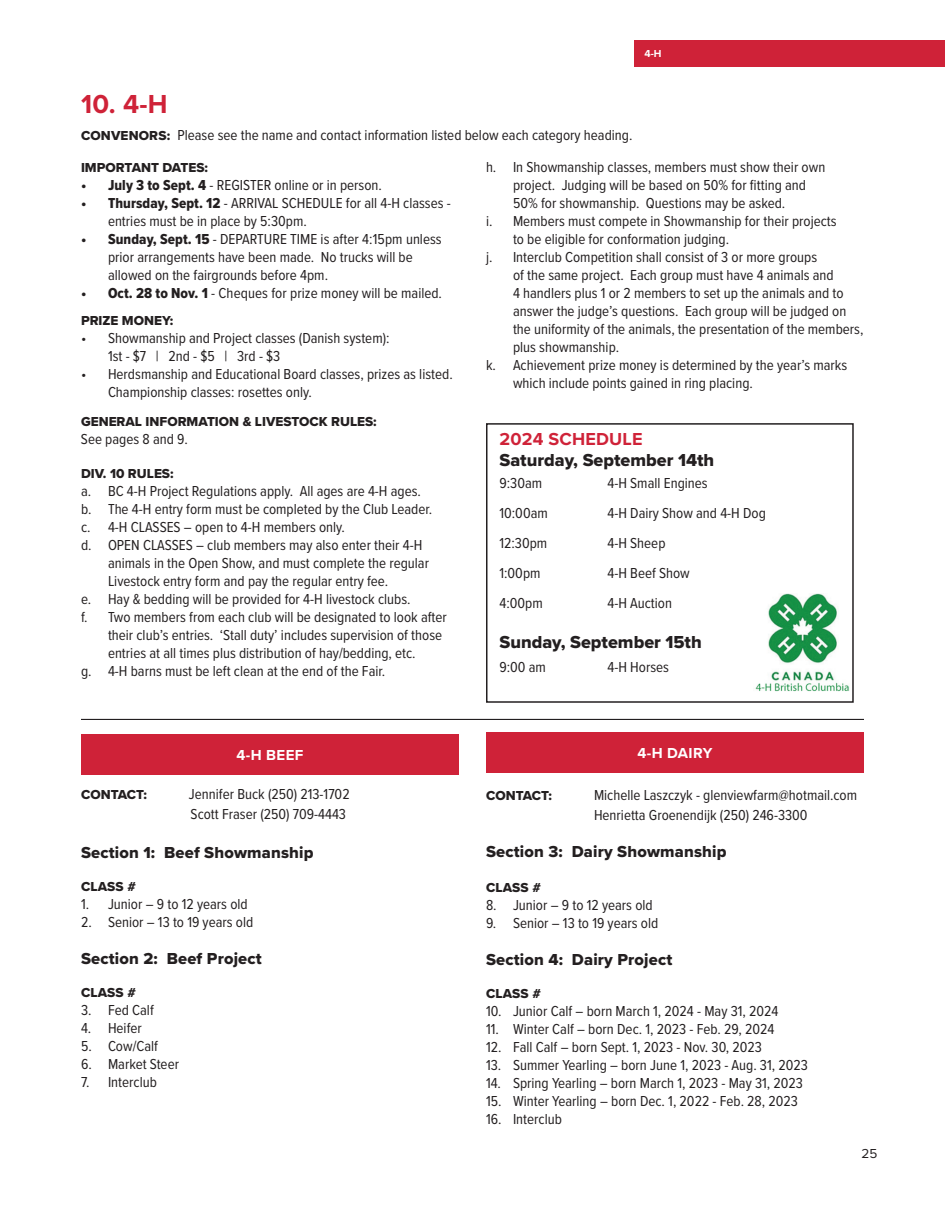
<style>
.page{position:relative;width:945px;height:1215px;background:#fff}
.page>*{position:absolute;margin:0;border:0;box-sizing:border-box;transform-origin:0 0}
.t1{font:700 27px "Proxima Nova";color:#cf2238}
.t2{font:18px "Proxima Nova Extrabld";color:#231f20}
.t3{font:700 18px "Proxima Nova";letter-spacing:.01em;color:#cf2238}
.t4{font:16.5px "Proxima Nova Extrabld";letter-spacing:.01em;color:#231f20}
.t5{font:15px/18px "Proxima Nova Cond";color:#231f20}
.t6{font:700 15px "Proxima Nova";letter-spacing:.025em;color:#fff}
.t7{font:13.5px "Proxima Nova Extrabld";color:#231f20}
.t8{font:13.5px "Proxima Nova";color:#231f20}
.t9{font:700 10.5px "Proxima Nova";color:#fff}
.s1{font-family:"Proxima Nova Extrabld";font-size:13.5px}
.s2{font-family:"Proxima Nova Cond Extrabld"}
</style>
<div class="page">
<hr style="left:81px;top:719px;width:783px;height:1px;background:#231f20">
<div style="left:81px;top:734px;width:378px;height:41px;background:#cf2238"></div>
<img style="left:755px;top:594px;width:94px;height:97px">
<div style="left:486px;top:732px;width:378px;height:40px;background:#cf2238"></div>
<div style="left:486px;top:423px;width:368px;height:280px;border:2px solid #231f20"></div>
<div style="left:634px;top:40px;width:311px;height:28px;background:#cf2238"></div>
<p class="t9" style="left:645px;top:46px;width:19px">4-H</p>
<h1 class="t1" style="left:81px;top:83px;width:88px">10. 4-H</h1>
<p class="t5" style="left:81px;top:125px;width:553px"><span class="s1">CONVENORS:</span> Please see the name and contact information listed below each category heading.</p>
<p class="t7" style="left:81px;top:158px;width:129px">IMPORTANT DATES:</p>
<p class="t5" style="left:81px;top:176px;width:302px"><span class="s2">• July 3 to Sept. 4</span> - REGISTER online or in person.</p>
<p class="t5" style="left:108px;top:194px;width:344px;text-indent:-27px"><span class="s2">• Thursday, Sept. 12</span> - ARRIVAL SCHEDULE for all 4-H classes - entries must be in place by 5:30pm.</p>
<p class="t5" style="left:108px;top:230px;width:335px;text-indent:-27px"><span class="s2">• Sunday, Sept. 15</span> - DEPARTURE TIME is after 4:15pm unless prior arrangements have been made. No trucks will be allowed on the fairgrounds before 4pm.</p>
<p class="t5" style="left:81px;top:284px;width:363px"><span class="s2">• Oct. 28 to Nov. 1</span> - Cheques for prize money will be mailed.</p>
<p class="t7" style="left:81px;top:311px;width:94px">PRIZE MONEY:</p>
<p class="t5" style="left:108px;top:329px;width:283px;text-indent:-27px">• Showmanship and Project classes (Danish system):<br>1st - $7 | 2nd - $5 | 3rd - $3</p>
<p class="t5" style="left:108px;top:365px;width:346px;text-indent:-27px">• Herdsmanship and Educational Board classes, prizes as listed.<br>Championship classes: rosettes only.</p>
<p class="t7" style="left:81px;top:411px;width:297px">GENERAL INFORMATION &amp; LIVESTOCK RULES:</p>
<p class="t5" style="left:81px;top:429px;width:109px">See pages 8 and 9.</p>
<p class="t7" style="left:81px;top:463px;width:94px">DIV. 10 RULES:</p>
<p class="t5" style="left:81px;top:481px;width:342px">a. BC 4-H Project Regulations apply. All ages are 4-H ages.</p>
<p class="t5" style="left:81px;top:499px;width:353px">b. The 4-H entry form must be completed by the Club Leader.</p>
<p class="t5" style="left:81px;top:517px;width:266px">c. 4-H CLASSES – open to 4-H members only.</p>
<p class="t5" style="left:81px;top:535px;width:343px">d. OPEN CLASSES – club members may also enter their 4-H</p>
<p class="t5" style="left:108px;top:553px;width:323px">animals in the Open Show, and must complete the regular</p>
<p class="t5" style="left:108px;top:571px;width:282px">Livestock entry form and pay the regular entry fee.</p>
<p class="t5" style="left:81px;top:589px;width:331px">e. Hay &amp; bedding will be provided for 4-H livestock clubs.</p>
<p class="t5" style="left:81px;top:607px;width:367px">f. Two members from each club will be designated to look after</p>
<p class="t5" style="left:108px;top:625px;width:336px">their club’s entries. ‘Stall duty’ includes supervision of those</p>
<p class="t5" style="left:108px;top:643px;width:309px">entries at all times plus distribution of hay/bedding, etc.</p>
<p class="t5" style="left:81px;top:661px;width:306px">g. 4-H barns must be left clean at the end of the Fair.</p>
<p class="t6" style="left:237px;top:744px;width:68px">4-H BEEF</p>
<p class="t7" style="left:81px;top:785px;width:67px">CONTACT:</p>
<p class="t5" style="left:189px;top:784px;width:162px;line-height:19.5px">Jennifer Buck (250) 213-1702<br>Scott Fraser (250) 709-4443</p>
<p class="t4" style="left:81px;top:840px;width:234px">Section 1: Beef Showmanship</p>
<p class="t7" style="left:81px;top:876px;width:56px">CLASS #</p>
<p class="t5" style="left:81px;top:894px;width:168px">1. Junior – 9 to 12 years old</p>
<p class="t5" style="left:81px;top:912px;width:174px">2. Senior – 13 to 19 years old</p>
<p class="t4" style="left:81px;top:947px;width:182px">Section 2: Beef Project</p>
<p class="t7" style="left:81px;top:982px;width:56px">CLASS #</p>
<p class="t5" style="left:81px;top:1000px;width:74px">3. Fed Calf</p>
<p class="t5" style="left:81px;top:1018px;width:62px">4. Heifer</p>
<p class="t5" style="left:81px;top:1036px;width:79px">5. Cow/Calf</p>
<p class="t5" style="left:81px;top:1054px;width:100px">6. Market Steer</p>
<p class="t5" style="left:81px;top:1072px;width:77px">7. Interclub</p>
<p class="t5" style="left:486px;top:158px;width:341px">h. In Showmanship classes, members must show their own</p>
<p class="t5" style="left:513px;top:176px;width:295px">project. Judging will be based on 50% for fitting and</p>
<p class="t5" style="left:513px;top:194px;width:274px">50% for showmanship. Questions may be asked.</p>
<p class="t5" style="left:486px;top:212px;width:352px">i. Members must compete in Showmanship for their projects</p>
<p class="t5" style="left:513px;top:230px;width:218px">to be eligible for conformation judging.</p>
<p class="t5" style="left:486px;top:248px;width:333px">j. Interclub Competition shall consist of 3 or more groups</p>
<p class="t5" style="left:513px;top:266px;width:322px">of the same project. Each group must have 4 animals and</p>
<p class="t5" style="left:513px;top:284px;width:332px">4 handlers plus 1 or 2 members to set up the animals and to</p>
<p class="t5" style="left:513px;top:302px;width:335px">answer the judge’s questions. Each group will be judged on</p>
<p class="t5" style="left:513px;top:320px;width:352px">the uniformity of the animals, the presentation of the members,</p>
<p class="t5" style="left:513px;top:338px;width:108px">plus showmanship.</p>
<p class="t5" style="left:486px;top:356px;width:363px">k. Achievement prize money is determined by the year’s marks</p>
<p class="t5" style="left:513px;top:374px;width:241px">which include points gained in ring placing.</p>
<p class="t3" style="left:500px;top:425px;width:145px">2024 SCHEDULE</p>
<p class="t2" style="left:500px;top:447px;width:216px">Saturday, September 14th</p>
<p class="t5" style="left:500px;top:473px;width:44px">9:30am</p>
<p class="t5" style="left:608px;top:473px;width:102px">4-H Small Engines</p>
<p class="t5" style="left:500px;top:503px;width:50px">10:00am</p>
<p class="t5" style="left:608px;top:503px;width:160px">4-H Dairy Show and 4-H Dog</p>
<p class="t5" style="left:500px;top:533px;width:49px">12:30pm</p>
<p class="t5" style="left:608px;top:533px;width:60px">4-H Sheep</p>
<p class="t5" style="left:500px;top:563px;width:43px">1:00pm</p>
<p class="t5" style="left:608px;top:563px;width:84px">4-H Beef Show</p>
<p class="t5" style="left:500px;top:593px;width:45px">4:00pm</p>
<p class="t5" style="left:608px;top:593px;width:66px">4-H Auction</p>
<p class="t2" style="left:500px;top:628px;width:204px">Sunday, September 15th</p>
<p class="t5" style="left:500px;top:658px;width:48px">9:00 am</p>
<p class="t5" style="left:608px;top:658px;width:63px">4-H Horses</p>
<p class="t6" style="left:638px;top:742px;width:76px">4-H DAIRY</p>
<p class="t7" style="left:486px;top:786px;width:67px">CONTACT:</p>
<p class="t5" style="left:594px;top:785px;width:265px;line-height:19.5px">Michelle Laszczyk - glenviewfarm@hotmail.com<br>Henrietta Groenendijk (250) 246-3300</p>
<p class="t4" style="left:486px;top:840px;width:242px">Section 3: Dairy Showmanship</p>
<p class="t7" style="left:486px;top:877px;width:56px">CLASS #</p>
<p class="t5" style="left:486px;top:895px;width:168px">8. Junior – 9 to 12 years old</p>
<p class="t5" style="left:486px;top:913px;width:174px">9. Senior – 13 to 19 years old</p>
<p class="t4" style="left:486px;top:948px;width:188px">Section 4: Dairy Project</p>
<p class="t7" style="left:486px;top:983px;width:56px">CLASS #</p>
<p class="t5" style="left:486px;top:1001px;width:294px">10. Junior Calf – born March 1, 2024 - May 31, 2024</p>
<p class="t5" style="left:486px;top:1019px;width:290px">11. Winter Calf – born Dec. 1, 2023 - Feb. 29, 2024</p>
<p class="t5" style="left:486px;top:1037px;width:278px">12. Fall Calf – born Sept. 1, 2023 - Nov. 30, 2023</p>
<p class="t5" style="left:486px;top:1055px;width:323px">13. Summer Yearling – born June 1, 2023 - Aug. 31, 2023</p>
<p class="t5" style="left:486px;top:1073px;width:319px">14. Spring Yearling – born March 1, 2023 - May 31, 2023</p>
<p class="t5" style="left:486px;top:1091px;width:314px">15. Winter Yearling – born Dec. 1, 2022 - Feb. 28, 2023</p>
<p class="t5" style="left:486px;top:1109px;width:77px">16. Interclub</p>
<p class="t8" style="left:862px;top:1144px;width:17px">25</p>
</div>
